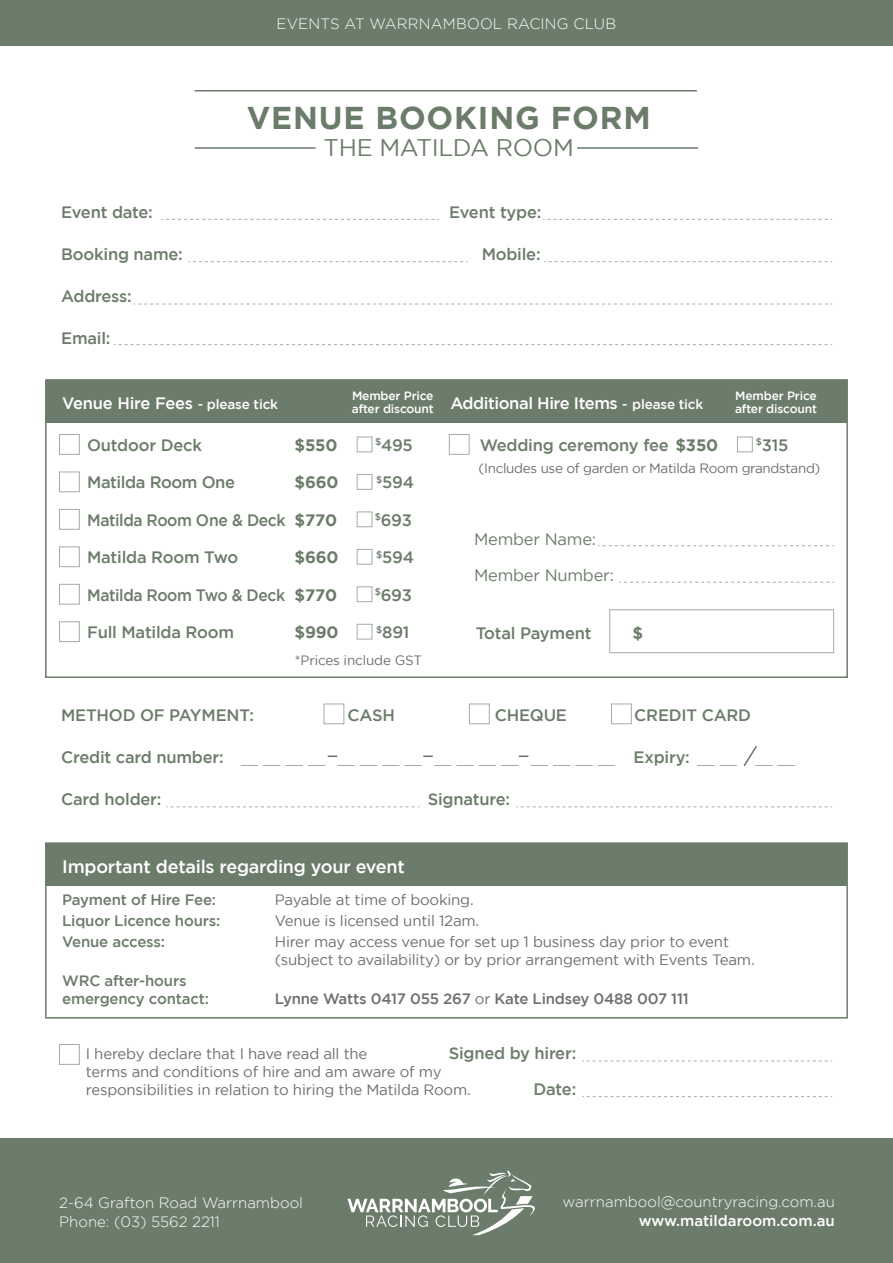
<style>
.page{position:relative;width:893px;height:1263px;background:#fff}
.page>*{position:absolute;margin:0;border:0;box-sizing:border-box;transform-origin:0 0}
.t1{font:700 31.5px "Gotham";letter-spacing:.025em;color:#6c7c6a}
.t2{font:24px "Gotham";letter-spacing:-.015em;color:#6c7c6a}
.t3{font:500 18px "Gotham";letter-spacing:-.015em;color:#fff}
.t4{font:500 16.5px/36px "Gotham";letter-spacing:-.015em;color:#6c7c6a;text-align:right}
.t5{font:500 16.5px "Gotham";letter-spacing:-.025em;color:#fff}
.t6{font:500 16.5px "Gotham";letter-spacing:-.015em;color:#6c7c6a;scale:.95 1}
.t7{font:16.5px/36px "Gotham";letter-spacing:-.015em;color:#6c7c6a}
.t8{font:700 16.5px "Gotham";letter-spacing:-.015em;color:#6c7c6a}
.t9{font:15px/18px "Gotham";letter-spacing:-.015em;color:#6d6e71}
.t10{font:300 15px/19.5px "Gotham";color:#fff}
.t11{font:500 15px/18px "Gotham";letter-spacing:-.015em;color:#6c7c6a}
.t12{font:500 15px "Gotham";letter-spacing:-.015em;color:#6d6e71}
.t13{font:500 15px "Gotham";color:#fff}
.t14{font:13.5px "Gotham";letter-spacing:-.025em;color:#6d6e71}
.t15{font:500 12px/13.5px "Gotham";letter-spacing:-.015em;color:#fff}
.s1{font-size:13.5px}
.s2{font-weight:700}
.s3{font-weight:400}
</style>
<div class="page">
<div style="left:46px;top:380px;width:801px;height:42px;background:#6c7c6a"></div>
<div style="left:0;top:0;width:893px;height:45px;background:#6c7c6a"></div>
<div style="left:45px;top:379px;width:803px;height:299px;border:2px solid #6c7c6a"></div>
<hr style="left:195px;top:90px;width:502px;height:2px;background:#6c7c6a">
<hr style="left:195px;top:147px;width:121px;height:2px;background:#6c7c6a">
<hr style="left:577px;top:147px;width:121px;height:2px;background:#6c7c6a">
<svg style="left:543px;top:219px;width:289px;height:1px"></svg>
<svg style="left:544px;top:261px;width:288px;height:1px"></svg>
<svg style="left:162px;top:219px;width:277px;height:1px"></svg>
<svg style="left:189px;top:261px;width:279px;height:1px"></svg>
<svg style="left:134px;top:304px;width:698px;height:1px"></svg>
<svg style="left:114px;top:344px;width:718px;height:1px"></svg>
<svg style="left:516px;top:806px;width:316px;height:1px"></svg>
<svg style="left:582px;top:1060px;width:250px;height:1px"></svg>
<svg style="left:582px;top:1096px;width:250px;height:1px"></svg>
<svg style="left:166px;top:806px;width:253px;height:1px"></svg>
<div style="left:46px;top:843px;width:801px;height:43px;background:#6c7c6a"></div>
<div style="left:45px;top:842px;width:803px;height:176px;border:2px solid #6c7c6a"></div>
<div style="left:59px;top:434px;width:21px;height:21px;border:1px solid #a7a9ac"></div>
<div style="left:357px;top:437px;width:15px;height:15px;border:1px solid #a7a9ac"></div>
<div style="left:737px;top:437px;width:16px;height:15px;border:1px solid #a7a9ac"></div>
<div style="left:357px;top:474px;width:15px;height:16px;border:1px solid #a7a9ac"></div>
<div style="left:357px;top:511px;width:15px;height:16px;border:1px solid #a7a9ac"></div>
<div style="left:357px;top:549px;width:15px;height:16px;border:1px solid #a7a9ac"></div>
<div style="left:357px;top:586px;width:15px;height:16px;border:1px solid #a7a9ac"></div>
<div style="left:357px;top:624px;width:15px;height:15px;border:1px solid #a7a9ac"></div>
<div style="left:449px;top:434px;width:21px;height:21px;border:1px solid #a7a9ac"></div>
<div style="left:59px;top:471px;width:21px;height:21px;border:1px solid #a7a9ac"></div>
<div style="left:59px;top:509px;width:21px;height:21px;border:1px solid #a7a9ac"></div>
<div style="left:59px;top:546px;width:21px;height:21px;border:1px solid #a7a9ac"></div>
<div style="left:59px;top:584px;width:21px;height:21px;border:1px solid #a7a9ac"></div>
<div style="left:324px;top:703px;width:20px;height:21px;border:1px solid #a7a9ac"></div>
<div style="left:469px;top:703px;width:21px;height:21px;border:1px solid #a7a9ac"></div>
<div style="left:611px;top:703px;width:21px;height:21px;border:1px solid #a7a9ac"></div>
<div style="left:59px;top:621px;width:21px;height:21px;border:1px solid #a7a9ac"></div>
<div style="left:59px;top:1044px;width:21px;height:21px;border:1px solid #a7a9ac"></div>
<div style="left:609px;top:609px;width:225px;height:44px;border:1px solid #a7a9ac"></div>
<svg style="left:241px;top:765px;width:84px;height:1px"></svg>
<svg style="left:337px;top:765px;width:85px;height:1px"></svg>
<svg style="left:434px;top:765px;width:84px;height:1px"></svg>
<svg style="left:531px;top:765px;width:84px;height:1px"></svg>
<svg style="left:697px;top:746px;width:98px;height:20px"></svg>
<svg style="left:328px;top:755px;width:9px;height:2px"></svg>
<svg style="left:424px;top:755px;width:8px;height:2px"></svg>
<svg style="left:519px;top:755px;width:9px;height:2px"></svg>
<div style="left:0;top:1138px;width:893px;height:125px;background:#6c7c6a"></div>
<svg style="left:598px;top:545px;width:236px;height:1px"></svg>
<svg style="left:619px;top:582px;width:215px;height:1px"></svg>
<svg style="left:347px;top:1170px;width:188px;height:65px"></svg>
<p class="t10" style="left:277px;top:14px;width:341px">EVENTS AT WARRNAMBOOL RACING CLUB</p>
<h1 class="t1" style="left:247px;top:99px;width:405px">VENUE BOOKING FORM</h1>
<h2 class="t2" style="left:324px;top:134px;width:252px">THE MATILDA ROOM</h2>
<p class="t4" style="left:61px;top:194px;width:93px">Event date:</p>
<p class="t4" style="left:449px;top:194px;width:94px">Event type:</p>
<p class="t4" style="left:61px;top:236px;width:123px">Booking name:</p>
<p class="t4" style="left:482px;top:236px;width:60px">Mobile:</p>
<p class="t4" style="left:61px;top:278px;width:72px">Address:</p>
<p class="t4" style="left:61px;top:320px;width:51px">Email:</p>
<p class="t15" style="left:352px;top:389px;width:83px">Member Price after discount</p>
<p class="t15" style="left:735px;top:389px;width:83px">Member Price after discount</p>
<p class="t5" style="left:62px;top:393px;width:217px">Venue Hire Fees <span class="s1">- please tick</span></p>
<p class="t5" style="left:450px;top:393px;width:254px">Additional Hire Items <span class="s1">- please tick</span></p>
<p class="t4" style="left:87px;top:426px;width:116px">Outdoor Deck</p>
<p class="t8" style="left:295px;top:435px;width:44px">$550</p>
<p class="t4" style="left:375px;top:426px;width:39px"><sup>$</sup>495</p>
<p class="t4" style="left:480px;top:426px;width:240px">Wedding ceremony fee <span class="s2">$350</span></p>
<p class="t4" style="left:756px;top:426px;width:34px"><sup>$</sup>315</p>
<p class="t4" style="left:87px;top:464px;width:149px">Matilda Room One</p>
<p class="t8" style="left:295px;top:473px;width:45px">$660</p>
<p class="t4" style="left:376px;top:464px;width:39px"><sup>$</sup>594</p>
<p class="t6" style="left:87px;top:510px;width:265px">Matilda Room One &amp; Deck <span class="s2">$770</span></p>
<p class="t4" style="left:375px;top:501px;width:39px"><sup>$</sup>693</p>
<p class="t4" style="left:87px;top:539px;width:153px">Matilda Room Two</p>
<p class="t8" style="left:295px;top:548px;width:45px">$660</p>
<p class="t4" style="left:376px;top:539px;width:39px"><sup>$</sup>594</p>
<p class="t6" style="left:87px;top:585px;width:265px">Matilda Room Two &amp; Deck <span class="s2">$770</span></p>
<p class="t4" style="left:375px;top:576px;width:39px"><sup>$</sup>693</p>
<p class="t4" style="left:87px;top:614px;width:148px">Full Matilda Room</p>
<p class="t8" style="left:295px;top:623px;width:45px">$990</p>
<p class="t4" style="left:376px;top:614px;width:35px"><sup>$</sup>891</p>
<p class="t14" style="left:479px;top:460px;width:343px">(Includes use of garden or Matilda Room grandstand)</p>
<p class="t7" style="left:474px;top:520px;width:141px">Member Name:<br>Member Number:</p>
<p class="t4" style="left:476px;top:614px;width:117px">Total Payment</p>
<p class="t8" style="left:633px;top:623px;width:12px">$</p>
<p class="t14" style="left:295px;top:653px;width:129px">*Prices include GST</p>
<p class="t4" style="left:61px;top:697px;width:194px">METHOD OF PAYMENT:</p>
<p class="t4" style="left:348px;top:697px;width:49px">CASH</p>
<p class="t4" style="left:495px;top:697px;width:74px">CHEQUE</p>
<p class="t4" style="left:634px;top:697px;width:118px">CREDIT CARD</p>
<p class="t4" style="left:61px;top:739px;width:164px">Credit card number:</p>
<p class="t4" style="left:633px;top:739px;width:58px">Expiry:</p>
<p class="t4" style="left:61px;top:781px;width:102px">Card holder:</p>
<p class="t4" style="left:428px;top:781px;width:84px">Signature:</p>
<p class="t3" style="left:62px;top:856px;width:344px">Important details regarding your event</p>
<p class="t11" style="left:62px;top:890px;width:155px">Payment of Hire Fee:</p>
<p class="t9" style="left:275px;top:890px;width:200px">Payable at time of booking.</p>
<p class="t11" style="left:62px;top:911px;width:160px">Liquor Licence hours:</p>
<p class="t9" style="left:275px;top:911px;width:206px">Venue is licensed until 12am.</p>
<p class="t11" style="left:62px;top:932px;width:104px">Venue access:</p>
<p class="t9" style="left:275px;top:932px;width:481px">Hirer may access venue for set up 1 business day prior to event (subject to availability) or by prior arrangement with Events Team.</p>
<p class="t11" style="left:62px;top:971px;width:148px">WRC after-hours emergency contact:</p>
<p class="t12" style="left:275px;top:990px;width:415px">Lynne Watts 0417 055 267 <span class="s3">or</span> Kate Lindsey 0488 007 111</p>
<p class="t4" style="left:449px;top:1035px;width:129px">Signed by hirer:<br>Date:</p>
<p class="t9" style="left:86px;top:1044px;width:386px">I hereby declare that I have read all the<br>terms and conditions of hire and am aware of my responsibilities in relation to hiring the Matilda Room.</p>
<p class="t10" style="left:59px;top:1192px;width:245px">2-64 Grafton Road Warrnambool<br>Phone: (03) 5562 2211</p>
<p class="t10" style="left:563px;top:1191px;width:274px">warrnambool@countryracing.com.au</p>
<p class="t13" style="left:639px;top:1212px;width:198px">www.matildaroom.com.au</p>
</div>
